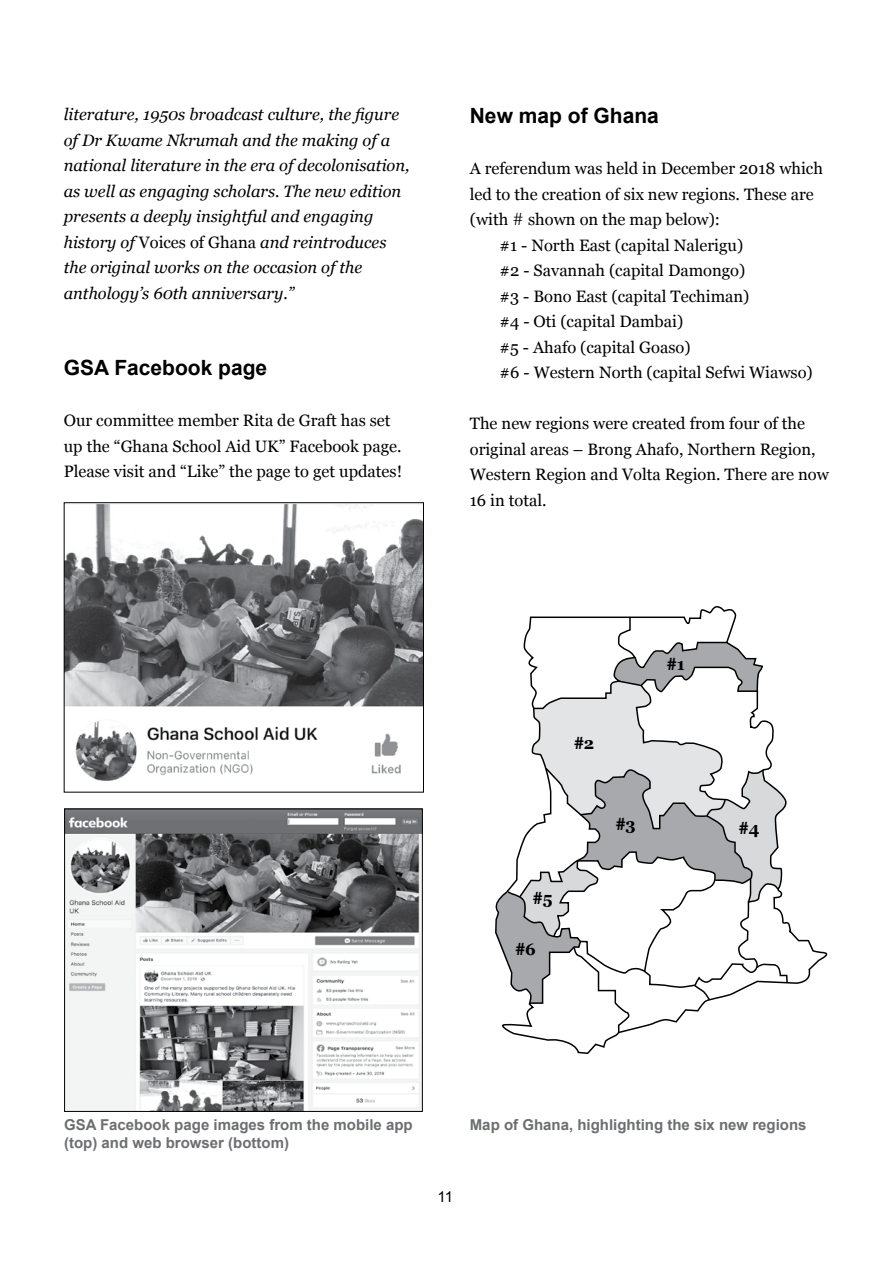
<style>
.page{position:relative;width:893px;height:1263px;background:#fff}
.page>*{position:absolute;margin:0;border:0;box-sizing:border-box;transform-origin:0 0}
.t1{font:700 21px "Arial";color:#000}
.t2{font:16.5px/25.5px "Georgia";color:#000}
.t3{font:italic 16.5px/25.5px "Georgia";color:#000}
.t4{font:700 16.5px "Century Gothic";color:#000}
.t5{font:700 15px/18px "Arial";color:#6d6e71}
.t6{font:15px "Arial";color:#000}
.s1{font-style:normal}
.s2{font-family:"Century Gothic"}
.s3{font-family:"Georgia"}
</style>
<div class="page">
<img style="left:66px;top:811px;width:355px;height:299px">
<div style="left:64px;top:809px;width:359px;height:303px;border:1px solid #000"></div>
<img style="left:66px;top:504px;width:356px;height:277px">
<div style="left:64px;top:502px;width:360px;height:290px;border:1px solid #000"></div>
<svg style="left:495px;top:616px;width:294px;height:421px"></svg>
<p class="t3" style="left:64px;top:101px;width:347px">literature, 1950s broadcast culture, the figure of Dr Kwame Nkrumah and the making of a national literature in the era of decolonisation, as well as engaging scholars. The new edition presents a deeply insightful and engaging history of <span class="s1">Voices of Ghana</span> and reintroduces the original works on the occasion of the anthology’s 60th anniversary.”</p>
<p class="t1" style="left:64px;top:354px;width:205px">GSA Facebook page</p>
<p class="t2" style="left:64px;top:407px;width:340px">Our committee member Rita de Graft has set up the “Ghana School Aid UK” Facebook page.<br>Please visit and “Like” the page to get updates!</p>
<p class="t1" style="left:470px;top:102px;width:191px">New map of Ghana</p>
<p class="t2" style="left:470px;top:155px;width:355px">A referendum was held in December 2018 which</p>
<p class="t2" style="left:470px;top:181px;width:346px">led to the creation of six new regions. These are</p>
<p class="t2" style="left:470px;top:206px;width:252px">(with <span class="s2">#</span> shown on the map below):</p>
<p class="t2" style="left:500px;top:232px;width:245px">#1 - North East (capital Nalerigu)</p>
<p class="t2" style="left:500px;top:257px;width:247px">#2 - Savannah (capital Damongo)</p>
<p class="t2" style="left:500px;top:283px;width:251px">#3 - Bono East (capital Techiman)</p>
<p class="t2" style="left:500px;top:308px;width:185px">#4 - Oti (capital Dambai)</p>
<p class="t2" style="left:500px;top:334px;width:193px">#5 - Ahafo (capital Goaso)</p>
<p class="t2" style="left:500px;top:359px;width:315px">#6 - Western North (capital Sefwi Wiawso)</p>
<p class="t2" style="left:470px;top:410px;width:361px">The new regions were created from four of the original areas – Brong Ahafo, Northern Region, Western Region and Volta Region. There are now 16 in total.</p>
<p class="t4" style="left:574px;top:732px;width:22px">#<span class="s3">2</span></p>
<p class="t4" style="left:667px;top:653px;width:19px">#<span class="s3">1</span></p>
<p class="t4" style="left:533px;top:888px;width:21px">#<span class="s3">5</span></p>
<p class="t4" style="left:515px;top:938px;width:22px">#<span class="s3">6</span></p>
<p class="t4" style="left:616px;top:813px;width:22px">#<span class="s3">3</span></p>
<p class="t4" style="left:739px;top:817px;width:22px">#<span class="s3">4</span></p>
<p class="t5" style="left:64px;top:1116px;width:350px">GSA Facebook page images from the mobile app (top) and web browser (bottom)</p>
<p class="t5" style="left:470px;top:1116px;width:338px">Map of Ghana, highlighting the six new regions</p>
<p class="t6" style="left:437px;top:1186px;width:17px">11</p>
</div>
